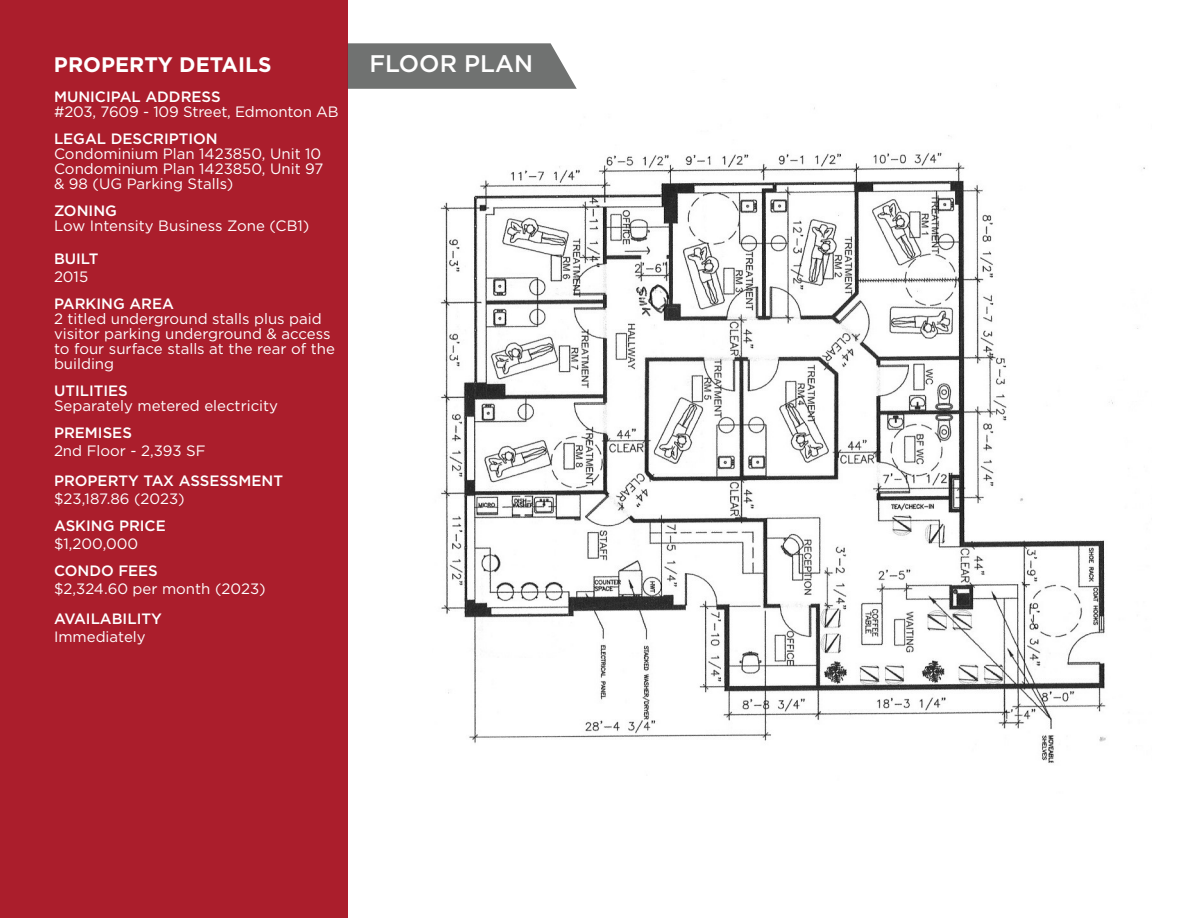
<style>
.page{position:relative;width:1188px;height:918px;background:#fff}
.page>*{position:absolute;margin:0;border:0;box-sizing:border-box;transform-origin:0 0}
.t1{font:500 24px "Gotham";color:#fff}
.t2{font:700 21px "Gotham";color:#fff}
.Body_Text_-_Bullet{font:15px/15px "Gotham";color:#fff}
.Body_Text_-_Bullet-2{font:500 15px "Gotham";color:#fff}
</style>
<div class="page">
<img style="left:440px;top:107px;width:705px;height:656px">
<svg style="left:348px;top:43px;width:229px;height:46px;background:#797b7a"></svg>
<div style="left:0;top:0;width:348px;height:918px;background:#ab1e2c"></div>
<p class="t2" style="left:54px;top:51px;width:219px">PROPERTY DETAILS</p>
<p class="Body_Text_-_Bullet-2" style="left:54px;top:87px;width:168px">MUNICIPAL ADDRESS</p>
<p class="Body_Text_-_Bullet" style="left:54px;top:104px;width:286px">#203, 7609 - 109 Street, Edmonton AB</p>
<p class="Body_Text_-_Bullet-2" style="left:54px;top:129px;width:165px">LEGAL DESCRIPTION</p>
<p class="Body_Text_-_Bullet" style="left:54px;top:146px;width:269px">Condominium Plan 1423850, Unit 10</p>
<p class="Body_Text_-_Bullet" style="left:54px;top:161px;width:271px">Condominium Plan 1423850, Unit 97 &amp; 98 (UG Parking Stalls)</p>
<p class="Body_Text_-_Bullet-2" style="left:54px;top:201px;width:64px">ZONING</p>
<p class="Body_Text_-_Bullet" style="left:54px;top:218px;width:257px">Low Intensity Business Zone (CB1)</p>
<p class="Body_Text_-_Bullet-2" style="left:54px;top:249px;width:46px">BUILT</p>
<p class="Body_Text_-_Bullet" style="left:54px;top:269px;width:36px">2015</p>
<p class="Body_Text_-_Bullet-2" style="left:54px;top:294px;width:122px">PARKING AREA</p>
<p class="Body_Text_-_Bullet" style="left:54px;top:311px;width:282px">2 titled underground stalls plus paid visitor parking underground &amp; access to four surface stalls at the rear of the building</p>
<p class="Body_Text_-_Bullet-2" style="left:54px;top:381px;width:75px">UTILITIES</p>
<p class="Body_Text_-_Bullet" style="left:54px;top:398px;width:226px">Separately metered electricity</p>
<p class="Body_Text_-_Bullet-2" style="left:54px;top:423px;width:79px">PREMISES</p>
<p class="Body_Text_-_Bullet" style="left:54px;top:443px;width:153px">2nd Floor - 2,393 SF</p>
<p class="Body_Text_-_Bullet-2" style="left:54px;top:471px;width:231px">PROPERTY TAX ASSESSMENT</p>
<p class="Body_Text_-_Bullet" style="left:54px;top:491px;width:132px">$23,187.86 (2023)</p>
<p class="Body_Text_-_Bullet-2" style="left:54px;top:516px;width:113px">ASKING PRICE</p>
<p class="Body_Text_-_Bullet" style="left:54px;top:536px;width:86px">$1,200,000</p>
<p class="Body_Text_-_Bullet-2" style="left:54px;top:561px;width:105px">CONDO FEES</p>
<p class="Body_Text_-_Bullet" style="left:54px;top:581px;width:213px">$2,324.60 per month (2023)</p>
<p class="Body_Text_-_Bullet-2" style="left:54px;top:609px;width:109px">AVAILABILITY</p>
<p class="Body_Text_-_Bullet" style="left:54px;top:629px;width:93px">Immediately</p>
<p class="t1" style="left:369px;top:48px;width:165px">FLOOR PLAN</p>
</div>
